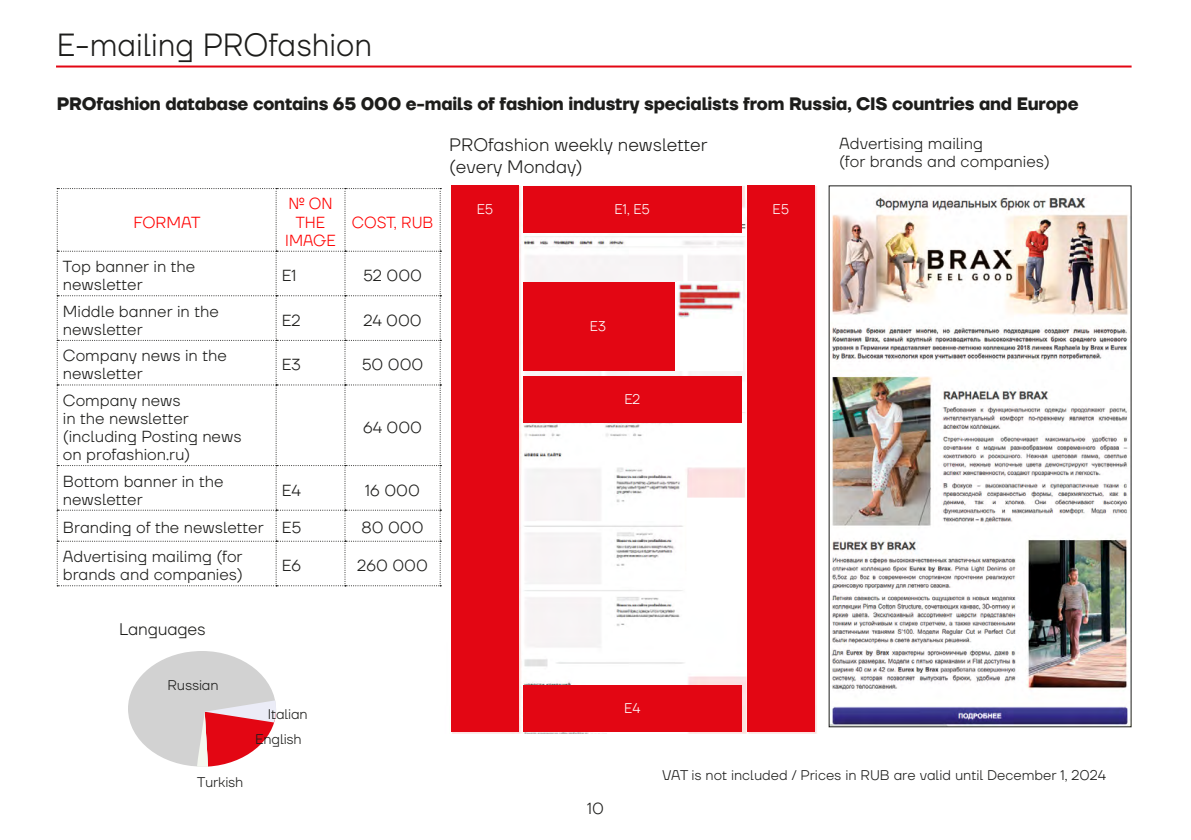
<style>
.page{position:relative;width:1191px;height:840px;background:#fff}
.page>*{position:absolute;margin:0;border:0;box-sizing:border-box;transform-origin:0 0}
.t1{font:300 32px "TT Firs Neue";color:#1d1d1b;scale:.95 1}
.t2{font:700 18px "TT Firs Neue";letter-spacing:-.01em;color:#1d1d1b}
.t3{font:300 18px/22px "TT Firs Neue";color:#1d1d1b}
.t4{font:300 16.8px "TT Firs Neue";letter-spacing:-.01em;color:#1d1d1b}
.t5{font:300 16px/18px "TT Firs Neue";color:#1d1d1b}
.t6{font:300 16px/18px "TT Firs Neue";color:#f00;text-align:center;scale:.96 1}
.t7{font:300 16px "TT Firs Neue";color:#f00}
.t8{font:300 14px "TT Firs Neue";color:#1d1d1b}
.t9{font:300 14px "TT Firs Neue";color:#fff;scale:.96 1}
</style>
<div class="page">
<img style="left:451px;top:186px;width:366px;height:547px">
<hr style="left:56px;top:65px;width:1075px;height:2px;background:#e30613">
<div style="left:523px;top:282px;width:219px;height:88px;background:#fff"></div>
<svg style="left:57px;top:188px;width:384px;height:398px"></svg>
<svg style="left:128px;top:651px;width:148px;height:115px"></svg>
<div style="left:523px;top:186px;width:218px;height:46px;background:#e30613"></div>
<div style="left:451px;top:186px;width:68px;height:545px;background:#e30613"></div>
<div style="left:747px;top:186px;width:67px;height:545px;background:#e30613"></div>
<div style="left:523px;top:376px;width:219px;height:46px;background:#e30613"></div>
<div style="left:523px;top:685px;width:219px;height:46px;background:#e30613"></div>
<div style="left:523px;top:282px;width:151px;height:88px;background:#e30613"></div>
<img style="left:831px;top:196px;width:298px;height:528px">
<img style="left:677px;top:283px;width:64px;height:35px">
<h1 class="t1" style="left:57px;top:23px;width:333px">E-mailing PROfashion</h1>
<p class="t2" style="left:57px;top:91px;width:1023px">PROfashion database contains 65 000 e-mails of fashion industry specialists from Russia, CIS countries and Europe</p>
<p class="t3" style="left:449px;top:133px;width:260px">PROfashion weekly newsletter (every Monday)</p>
<p class="t5" style="left:839px;top:134px;width:212px">Advertising mailing<br>(for brands and companies)</p>
<p class="t7" style="left:133px;top:211px;width:69px">FORMAT</p>
<p class="t6" style="left:285px;top:194px;width:54px">№ ON<br>THE<br>IMAGE</p>
<p class="t6" style="left:352px;top:212px;width:86px">COST, RUB</p>
<p class="t5" style="left:63px;top:257px;width:134px">Top banner in the newsletter</p>
<p class="t5" style="left:282px;top:266px;width:16px">Е1</p>
<p class="t5" style="left:363px;top:266px;width:60px">52 000</p>
<p class="t5" style="left:63px;top:301px;width:157px">Middle banner in the newsletter</p>
<p class="t5" style="left:282px;top:310px;width:20px">E2</p>
<p class="t5" style="left:363px;top:310px;width:60px">24 000</p>
<p class="t5" style="left:63px;top:346px;width:165px">Company news in the newsletter</p>
<p class="t5" style="left:282px;top:355px;width:21px">E3</p>
<p class="t5" style="left:362px;top:355px;width:63px">50 000</p>
<p class="t5" style="left:63px;top:390px;width:180px">Company news<br>in the newsletter (including Posting news on profashion.ru)</p>
<p class="t5" style="left:363px;top:417px;width:61px">64 000</p>
<p class="t5" style="left:63px;top:471px;width:162px">Bottom banner in the newsletter</p>
<p class="t5" style="left:282px;top:480px;width:21px">E4</p>
<p class="t5" style="left:365px;top:480px;width:56px">16 000</p>
<p class="t5" style="left:63px;top:518px;width:240px">Branding of the newsletter E5</p>
<p class="t5" style="left:361px;top:518px;width:64px">80 000</p>
<p class="t5" style="left:63px;top:547px;width:181px">Advertising mailimg (for brands and companies)</p>
<p class="t5" style="left:282px;top:556px;width:21px">E6</p>
<p class="t5" style="left:357px;top:556px;width:72px">260 000</p>
<p class="t4" style="left:119px;top:617px;width:88px">Languages</p>
<p class="t8" style="left:167px;top:675px;width:53px">Russian</p>
<p class="t8" style="left:197px;top:771px;width:48px">Turkish</p>
<p class="t8" style="left:268px;top:704px;width:41px">Italian</p>
<p class="t8" style="left:255px;top:729px;width:48px">English</p>
<p class="t9" style="left:477px;top:199px;width:19px">E5</p>
<p class="t9" style="left:614px;top:199px;width:38px">E1, E5</p>
<p class="t9" style="left:772px;top:199px;width:19px">E5</p>
<p class="t9" style="left:590px;top:316px;width:18px">E3</p>
<p class="t9" style="left:624px;top:389px;width:18px">E2</p>
<p class="t5" style="left:587px;top:798px;width:18px">10</p>
<p class="t9" style="left:624px;top:698px;width:18px">E4</p>
<p class="t8" style="left:662px;top:765px;width:445px">VAT is not included / Prices in RUB are valid until December 1, 2024</p>
</div>
